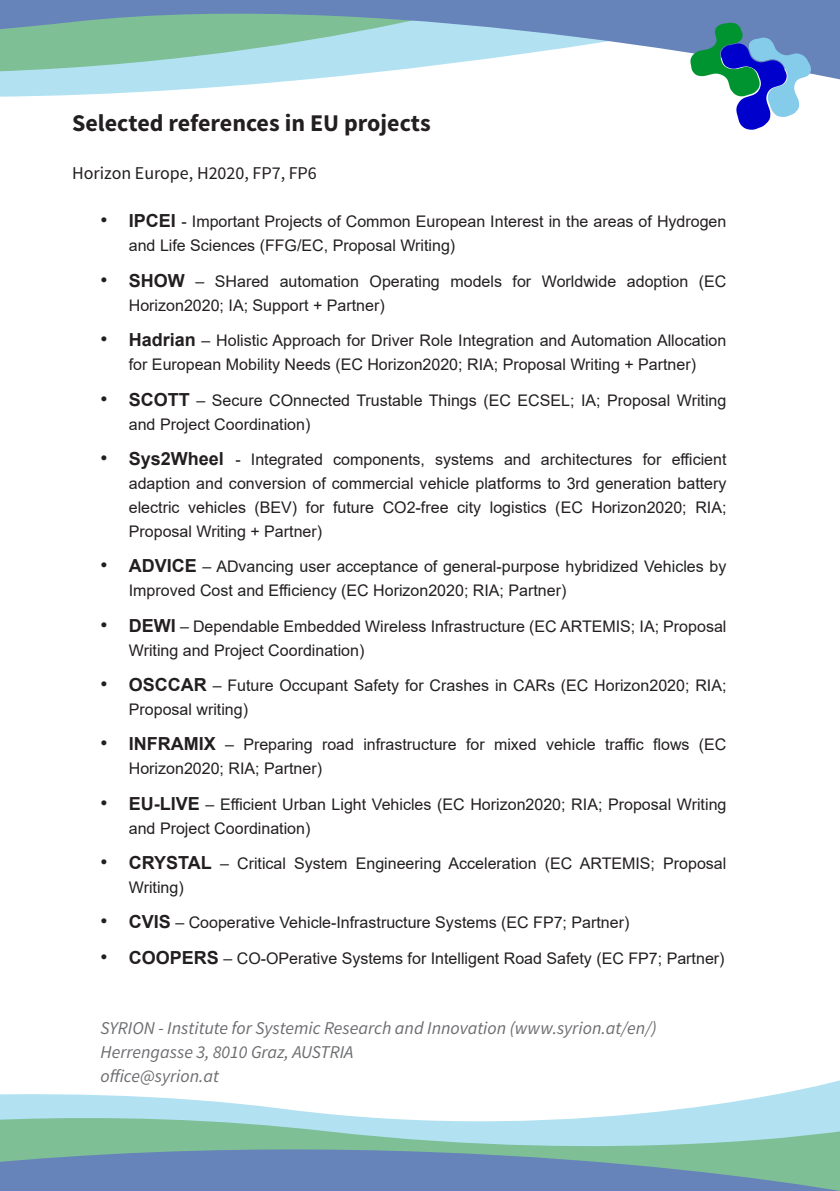
<style>
.page{position:relative;width:840px;height:1191px;background:#fff}
.page>*{position:absolute;margin:0;border:0;box-sizing:border-box;transform-origin:0 0}
.t1{font:700 24px "Source Sans Pro";color:#231f20}
.t2{font:italic 18px "Source Sans Pro";color:#6c6d70}
.t3{font:18px "Source Sans Pro";color:#231f20}
.t4{font:16px/24px "Arial";color:#231f20}
.s1{font-size:20px}
.s2{font-weight:700;font-size:18px}
</style>
<div class="page">
<svg style="left:0;top:79px;width:309px;height:18px;fill:#b2e2f2"></svg>
<svg style="left:0;top:1080px;width:839px;height:31px"></svg>
<svg style="left:0;top:0;width:839px;height:79px;background:#94bac9"></svg>
<svg style="left:0;top:1111px;width:839px;height:80px;background:#86b2be"></svg>
<svg style="left:689px;top:21px;width:123px;height:109px"></svg>
<p class="t1" style="left:72px;top:108px;width:360px">Selected references in EU projects</p>
<p class="t3" style="left:72px;top:162px;width:246px">Horizon Europe, H2020, FP7, FP6</p>
<p class="t4" style="left:129px;top:210px;width:598px;text-indent:-28px"><span class="s1">•</span> <span class="s2">IPCEI</span> - Important Projects of Common European Interest in the areas of Hydrogen and Life Sciences (FFG/EC, Proposal Writing)</p>
<p class="t4" style="left:129px;top:269px;width:598px;text-indent:-28px"><span class="s1">•</span> <span class="s2">SHOW</span> – SHared automation Operating models for Worldwide adoption (EC<br>Horizon2020; IA; Support + Partner)</p>
<p class="t4" style="left:100px;top:328px;width:627px;text-align:center"><span class="s1">•</span> <span class="s2">Hadrian</span> – Holistic Approach for Driver Role Integration and Automation Allocation for European Mobility Needs (EC Horizon2020; RIA; Proposal Writing + Partner)</p>
<p class="t4" style="left:129px;top:388px;width:598px;text-indent:-28px"><span class="s1">•</span> <span class="s2">SCOTT</span> – Secure COnnected Trustable Things (EC ECSEL; IA; Proposal Writing and Project Coordination)</p>
<p class="t4" style="left:129px;top:447px;width:599px;text-align:justify;text-indent:-28px"><span class="s1">•</span> <span class="s2">Sys2Wheel</span> - Integrated components, systems and architectures for efficient adaption and conversion of commercial vehicle platforms to 3rd generation battery electric vehicles (BEV) for future CO2-free city logistics (EC Horizon2020; RIA; Proposal Writing + Partner)</p>
<p class="t4" style="left:129px;top:554px;width:598px;text-indent:-28px"><span class="s1">•</span> <span class="s2">ADVICE</span> – ADvancing user acceptance of general-purpose hybridized Vehicles by<br>Improved Cost and Efficiency (EC Horizon2020; RIA; Partner)</p>
<p class="t4" style="left:129px;top:614px;width:598px;text-indent:-28px"><span class="s1">•</span> <span class="s2">DEWI</span> – Dependable Embedded Wireless Infrastructure (EC ARTEMIS; IA; Proposal<br>Writing and Project Coordination)</p>
<p class="t4" style="left:129px;top:673px;width:598px;text-indent:-28px"><span class="s1">•</span> <span class="s2">OSCCAR</span> – Future Occupant Safety for Crashes in CARs (EC Horizon2020; RIA;<br>Proposal writing)</p>
<p class="t4" style="left:129px;top:732px;width:598px;text-indent:-28px"><span class="s1">•</span> <span class="s2">INFRAMIX</span> – Preparing road infrastructure for mixed vehicle traffic flows (EC<br>Horizon2020; RIA; Partner)</p>
<p class="t4" style="left:129px;top:792px;width:598px;text-indent:-28px"><span class="s1">•</span> <span class="s2">EU-LIVE</span> – Efficient Urban Light Vehicles (EC Horizon2020; RIA; Proposal Writing and Project Coordination)</p>
<p class="t4" style="left:129px;top:851px;width:598px;text-indent:-28px"><span class="s1">•</span> <span class="s2">CRYSTAL</span> – Critical System Engineering Acceleration (EC ARTEMIS; Proposal<br>Writing)</p>
<p class="t4" style="left:100px;top:910px;width:530px"><span class="s1">•</span> <span class="s2">CVIS</span> – Cooperative Vehicle-Infrastructure Systems (EC FP7; Partner)</p>
<p class="t4" style="left:100px;top:946px;width:625px"><span class="s1">•</span> <span class="s2">COOPERS</span> – CO-OPerative Systems for Intelligent Road Safety (EC FP7; Partner)</p>
<p class="t2" style="left:100px;top:1017px;width:557px">SYRION - Institute for Systemic Research and Innovation (www.syrion.at/en/)</p>
<p class="t2" style="left:100px;top:1041px;width:254px">Herrengasse 3, 8010 Graz, AUSTRIA</p>
<p class="t2" style="left:100px;top:1065px;width:120px">office@syrion.at</p>
</div>
